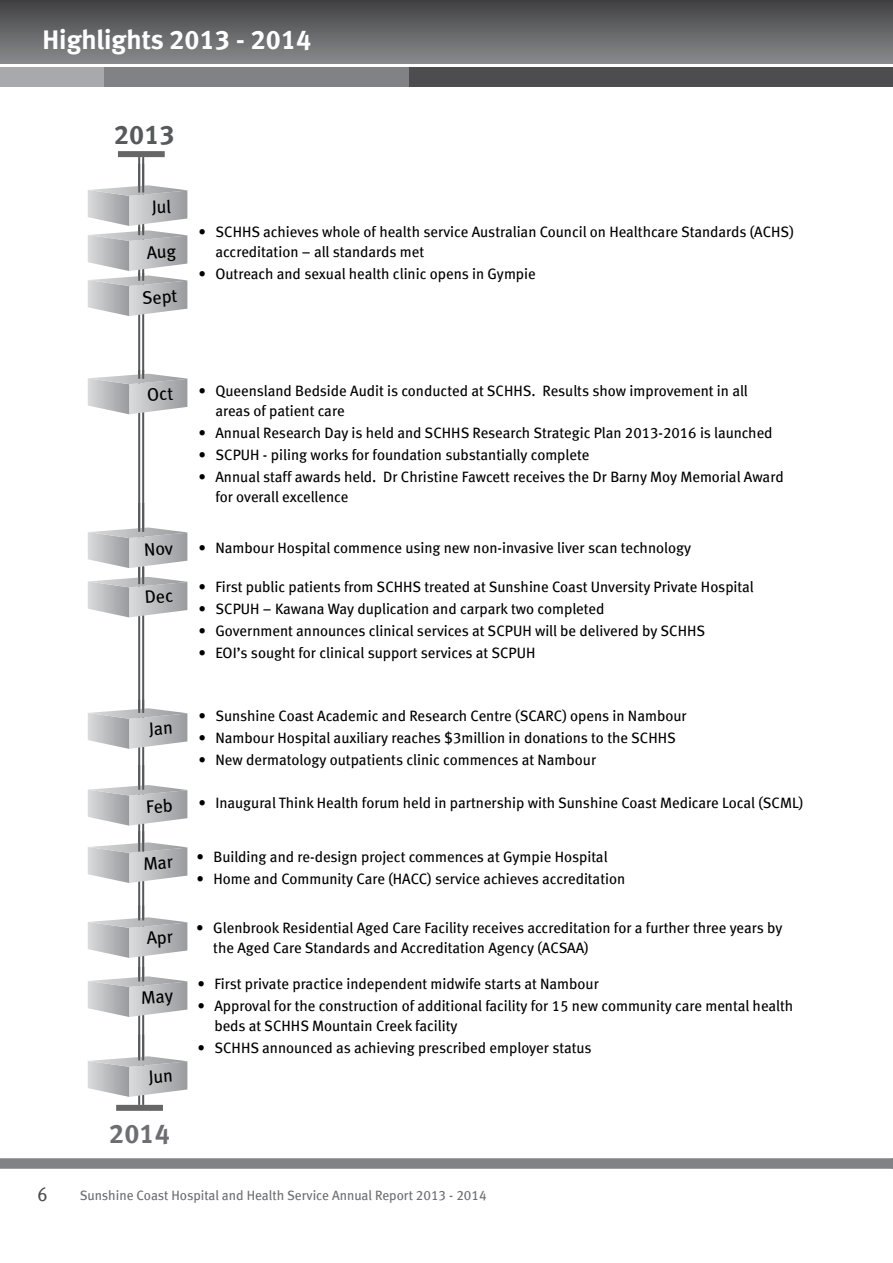
<style>
.page{position:relative;width:893px;height:1263px;background:#fff}
.page>*{position:absolute;margin:0;border:0;box-sizing:border-box;transform-origin:0 0}
.t1{font:27px "Meta Bold LF";color:#fff}
.t2{font:27px "Meta Bold LF";color:#58595b}
.t3{font:27px "Meta Bold LF";color:#6d6e71}
.t4{font:19.8px "Meta Book LF";color:#4d4d4f;scale:.91 1}
.t5{font:18px "Meta Book LF";color:#000}
.t6{font:15px/19.8px "Meta Book LF";color:#000}
.t7{font:13.5px "Meta Book LF";color:#6d6e71}
</style>
<div class="page">
<div style="left:0;top:1158px;width:893px;height:11px;background:#808285"></div>
<div style="left:0;top:0;width:892px;height:64px;background:linear-gradient(to bottom,#414143,#888a8d)"></div>
<div style="left:104px;top:67px;width:305px;height:20px;background:#808285"></div>
<div style="left:409px;top:67px;width:484px;height:20px;background:#4d4d4f"></div>
<div style="left:0;top:67px;width:104px;height:20px;background:#a7a9ac"></div>
<hr style="left:142px;top:157px;width:2px;height:948px;background:#58595b">
<hr style="left:138px;top:157px;width:2px;height:948px;background:#58595b">
<div style="left:118px;top:151px;width:47px;height:6px;background:#666"></div>
<div style="left:116px;top:1105px;width:47px;height:6px;background:#666"></div>
<svg style="left:88px;top:185px;width:99px;height:131px"></svg>
<svg style="left:88px;top:370px;width:99px;height:44px"></svg>
<svg style="left:88px;top:527px;width:99px;height:90px"></svg>
<svg style="left:88px;top:699px;width:99px;height:50px"></svg>
<svg style="left:88px;top:785px;width:99px;height:41px"></svg>
<svg style="left:88px;top:842px;width:99px;height:41px"></svg>
<svg style="left:88px;top:906px;width:99px;height:52px"></svg>
<svg style="left:88px;top:967px;width:99px;height:50px"></svg>
<svg style="left:88px;top:1056px;width:99px;height:41px"></svg>
<h1 class="t1" style="left:43px;top:23px;width:270px">Highlights 2013 - 2014</h1>
<h1 class="t2" style="left:114px;top:119px;width:62px">2013</h1>
<p class="t5" style="left:141px;top:288px;width:37px;rotate:-4deg">Sept</p>
<p class="t6" style="left:215px;top:222px;width:580px;text-indent:-17px">• SCHHS achieves whole of health service Australian Council on Healthcare Standards (ACHS) accreditation – all standards met</p>
<p class="t6" style="left:198px;top:263px;width:339px">• Outreach and sexual health clinic opens in Gympie</p>
<h1 class="t3" style="left:109px;top:1118px;width:62px">2014</h1>
<p class="t6" style="left:215px;top:381px;width:534px;text-indent:-17px">• Queensland Bedside Audit is conducted at SCHHS. Results show improvement in all areas of patient care</p>
<p class="t6" style="left:198px;top:423px;width:576px">• Annual Research Day is held and SCHHS Research Strategic Plan 2013-2016 is launched</p>
<p class="t6" style="left:198px;top:445px;width:392px">• SCPUH - piling works for foundation substantially complete</p>
<p class="t6" style="left:215px;top:467px;width:570px;text-indent:-17px">• Annual staff awards held. Dr Christine Fawcett receives the Dr Barny Moy Memorial Award for overall excellence</p>
<p class="t6" style="left:198px;top:537px;width:494px">• Nambour Hospital commence using new non-invasive liver scan technology</p>
<p class="t6" style="left:198px;top:576px;width:557px">• First public patients from SCHHS treated at Sunshine Coast Unversity Private Hospital</p>
<p class="t6" style="left:198px;top:598px;width:408px">• SCPUH – Kawana Way duplication and carpark two completed</p>
<p class="t6" style="left:198px;top:620px;width:508px">• Government announces clinical services at SCPUH will be delivered by SCHHS</p>
<p class="t6" style="left:198px;top:642px;width:339px">• EOI’s sought for clinical support services at SCPUH</p>
<p class="t6" style="left:198px;top:706px;width:490px">• Sunshine Coast Academic and Research Centre (SCARC) opens in Nambour</p>
<p class="t6" style="left:198px;top:728px;width:479px">• Nambour Hospital auxiliary reaches $3million in donations to the SCHHS</p>
<p class="t6" style="left:198px;top:750px;width:399px">• New dermatology outpatients clinic commences at Nambour</p>
<p class="t6" style="left:198px;top:793px;width:606px">• Inaugural Think Health forum held in partnership with Sunshine Coast Medicare Local (SCML)</p>
<p class="t6" style="left:196px;top:847px;width:413px">• Building and re-design project commences at Gympie Hospital</p>
<p class="t6" style="left:196px;top:869px;width:430px">• Home and Community Care (HACC) service achieves accreditation</p>
<p class="t6" style="left:213px;top:918px;width:571px;text-indent:-17px">• Glenbrook Residential Aged Care Facility receives accreditation for a further three years by the Aged Care Standards and Accreditation Agency (ACSAA)</p>
<p class="t6" style="left:197px;top:974px;width:403px">• First private practice independent midwife starts at Nambour</p>
<p class="t6" style="left:214px;top:996px;width:580px;text-indent:-17px">• Approval for the construction of additional facility for 15 new community care mental health beds at SCHHS Mountain Creek facility</p>
<p class="t6" style="left:197px;top:1037px;width:396px">• SCHHS announced as achieving prescribed employer status</p>
<h2 class="t4" style="left:37px;top:1182px;width:13px">6</h2>
<p class="t7" style="left:80px;top:1187px;width:408px">Sunshine Coast Hospital and Health Service Annual Report 2013 - 2014</p>
</div>
